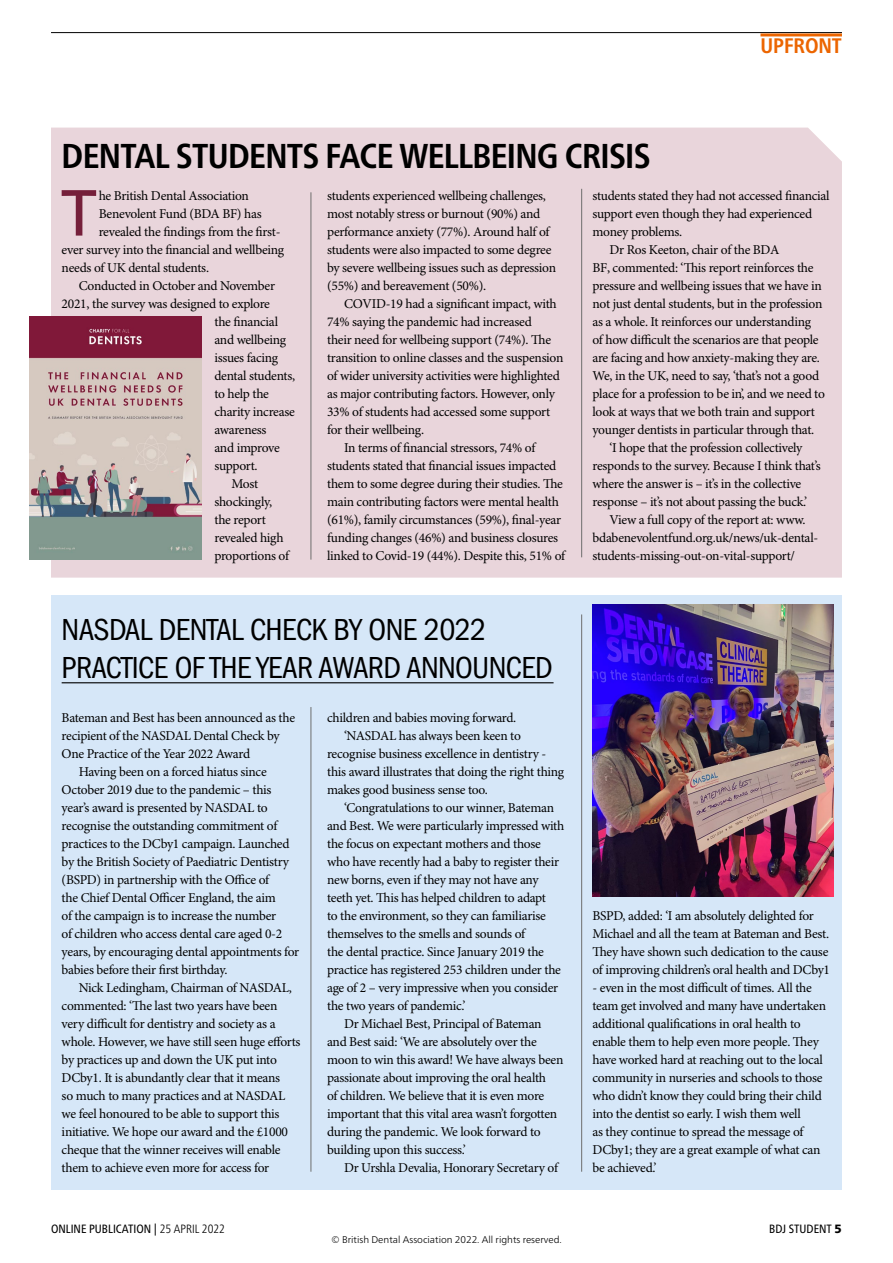
<style>
.page{position:relative;width:893px;height:1263px;background:#fff}
.page>*{position:absolute;margin:0;border:0;box-sizing:border-box;transform-origin:0 0}
.Para_body_drop_cap{font:65.1px "Frutiger Neue LT Pro";color:#751f3a}
.Title_upfront_headli{font:700 condensed 34.5px "Frutiger Neue LT Pro";letter-spacing:-.02em;color:#000}
.Title_Upfront_Headli{font:condensed 31.5px/37.8px "ITC Franklin Gothic Std";letter-spacing:-.02em;color:#000}
.NoXML_eyebrows{font:700 condensed 21px "Frutiger Neue LT Pro";letter-spacing:-.005em;color:#ec6500}
.Para_body{font:13.5px/18px "Minion Pro";letter-spacing:-.02em;color:#000}
.Para_body_drop_cap-2{font:13.5px "Minion Pro";letter-spacing:-.02em;color:#000}
.Para_body_1st{font:13.5px/18px "Minion Pro";letter-spacing:-.025em;color:#000}
.NoXML_footer{font:condensed 12px "Frutiger Neue LT Pro";color:#000}
.NoXML_Hidden_for_Onl{font:300 9.75px "Frutiger Neue LT Pro";color:#000}
.s1{font-weight:300}
.s2{font-weight:900;font-stretch:normal}
</style>
<div class="page">
<div style="left:51px;top:128px;width:791px;height:450px;background:#e9d5db"></div>
<div style="left:51px;top:596px;width:791px;height:594px;background:#d6e7f8"></div>
<hr style="left:62px;top:682px;width:492px;height:1px;background:#000">
<hr style="left:581px;top:614px;width:1px;height:558px;background:#6e6e6e">
<hr style="left:311px;top:707px;width:1px;height:465px;background:#6e6e6e">
<img style="left:30px;top:317px;width:172px;height:243px">
<img style="left:592px;top:604px;width:242px;height:292px">
<hr style="left:51px;top:32px;width:791px;height:1px;background:#000">
<hr style="left:760px;top:33px;width:82px;height:3px;background:#ec6500">
<hr style="left:581px;top:189px;width:1px;height:368px;background:#6e6e6e">
<hr style="left:311px;top:192px;width:1px;height:368px;background:#6e6e6e">
<p class="Title_upfront_headli" style="left:62px;top:136px;width:590px">DENTAL STUDENTS FACE WELLBEING CRISIS</p>
<p class="NoXML_eyebrows" style="left:761px;top:34px;width:83px">UPFRONT</p>
<p class="Para_body_drop_cap" style="left:61px;top:173px;width:38px">T</p>
<p class="Para_body_drop_cap-2" style="left:99px;top:187px;width:152px">he British Dental Association</p>
<p class="Para_body_drop_cap-2" style="left:99px;top:205px;width:164px">Benevolent Fund (BDA BF) has</p>
<p class="Para_body_drop_cap-2" style="left:99px;top:223px;width:183px">revealed the findings from the first-</p>
<p class="Para_body_drop_cap-2" style="left:62px;top:241px;width:224px">ever survey into the financial and wellbeing</p>
<p class="Para_body_drop_cap-2" style="left:62px;top:259px;width:149px">needs of UK dental students.</p>
<p class="Para_body" style="left:79px;top:277px;width:198px">Conducted in October and November</p>
<p class="Para_body" style="left:62px;top:295px;width:210px">2021, the survey was designed to explore</p>
<p class="Para_body" style="left:214px;top:313px;width:65px">the financial</p>
<p class="Para_body" style="left:214px;top:331px;width:73px">and wellbeing</p>
<p class="Para_body" style="left:214px;top:349px;width:65px">issues facing</p>
<p class="Para_body" style="left:214px;top:367px;width:82px">dental students,</p>
<p class="Para_body" style="left:214px;top:385px;width:56px">to help the</p>
<p class="Para_body" style="left:214px;top:403px;width:82px">charity increase</p>
<p class="Para_body" style="left:214px;top:421px;width:54px">awareness</p>
<p class="Para_body" style="left:214px;top:439px;width:67px">and improve</p>
<p class="Para_body" style="left:214px;top:457px;width:45px">support.</p>
<p class="Para_body" style="left:214px;top:475px;width:76px;text-indent:17px">Most shockingly, the report revealed high proportions of</p>
<p class="Para_body" style="left:327px;top:187px;width:231px">students experienced wellbeing challenges, most notably stress or burnout (90%) and performance anxiety (77%). Around half of students were also impacted to some degree by severe wellbeing issues such as depression (55%) and bereavement (50%).</p>
<p class="Para_body" style="left:327px;top:295px;width:238px;text-indent:17px">COVID-19 had a significant impact, with 74% saying the pandemic had increased<br>their need for wellbeing support (74%). The transition to online classes and the suspension of wider university activities were highlighted as major contributing factors. However, only 33% of students had accessed some support for their wellbeing.</p>
<p class="Para_body" style="left:327px;top:439px;width:240px;text-indent:17px">In terms of financial stressors, 74% of students stated that financial issues impacted them to some degree during their studies. The main contributing factors were mental health (61%), family circumstances (59%), final-year funding changes (46%) and business closures linked to Covid-19 (44%). Despite this, 51% of</p>
<p class="Title_Upfront_Headli" style="left:62px;top:611px;width:493px">NASDAL DENTAL CHECK BY ONE 2022<br>PRACTICE OF THE YEAR AWARD ANNOUNCED</p>
<p class="Para_body_1st" style="left:62px;top:709px;width:235px">Bateman and Best has been announced as the recipient of the NASDAL Dental Check by<br>One Practice of the Year 2022 Award</p>
<p class="Para_body" style="left:62px;top:763px;width:239px;text-indent:17px">Having been on a forced hiatus since October 2019 due to the pandemic – this year’s award is presented by NASDAL to recognise the outstanding commitment of practices to the DCby1 campaign. Launched by the British Society of Paediatric Dentistry (BSPD) in partnership with the Office of<br>the Chief Dental Officer England, the aim<br>of the campaign is to increase the number<br>of children who access dental care aged 0-2 years, by encouraging dental appointments for babies before their first birthday.</p>
<p class="Para_body" style="left:62px;top:979px;width:240px;text-indent:17px">Nick Ledingham, Chairman of NASDAL, commented: ‘The last two years have been very difficult for dentistry and society as a whole. However, we have still seen huge efforts by practices up and down the UK put into DCby1. It is abundantly clear that it means<br>so much to many practices and at NASDAL we feel honoured to be able to support this initiative. We hope our award and the £1000 cheque that the winner receives will enable them to achieve even more for access for</p>
<p class="Para_body" style="left:327px;top:709px;width:191px">children and babies moving forward.</p>
<p class="Para_body" style="left:327px;top:727px;width:239px;text-indent:17px">‘NASDAL has always been keen to recognise business excellence in dentistry - this award illustrates that doing the right thing makes good business sense too.</p>
<p class="Para_body" style="left:327px;top:799px;width:239px;text-indent:17px">‘Congratulations to our winner, Bateman and Best. We were particularly impressed with the focus on expectant mothers and those who have recently had a baby to register their new borns, even if they may not have any teeth yet. This has helped children to adapt<br>to the environment, so they can familiarise themselves to the smells and sounds of<br>the dental practice. Since January 2019 the practice has registered 253 children under the age of 2 – very impressive when you consider the two years of pandemic.’</p>
<p class="Para_body" style="left:327px;top:1015px;width:238px;text-indent:17px">Dr Michael Best, Principal of Bateman and Best said: ‘We are absolutely over the moon to win this award! We have always been passionate about improving the oral health<br>of children. We believe that it is even more important that this vital area wasn’t forgotten during the pandemic. We look forward to building upon this success.’</p>
<p class="Para_body" style="left:344px;top:1159px;width:215px">Dr Urshla Devalia, Honorary Secretary of</p>
<p class="Para_body" style="left:592px;top:187px;width:239px">students stated they had not accessed financial support even though they had experienced money problems.</p>
<p class="Para_body" style="left:592px;top:241px;width:234px;text-indent:17px">Dr Ros Keeton, chair of the BDA<br>BF, commented: ‘This report reinforces the pressure and wellbeing issues that we have in not just dental students, but in the profession as a whole. It reinforces our understanding<br>of how difficult the scenarios are that people are facing and how anxiety-making they are.<br>We, in the UK, need to say, ‘that’s not a good place for a profession to be in’, and we need to look at ways that we both train and support younger dentists in particular through that.</p>
<p class="Para_body" style="left:592px;top:439px;width:230px;text-indent:17px">‘I hope that the profession collectively responds to the survey. Because I think that’s where the answer is – it’s in the collective response – it’s not about passing the buck.’</p>
<p class="Para_body" style="left:592px;top:511px;width:227px;text-indent:17px">View a full copy of the report at: www. bdabenevolentfund.org.uk/news/uk-dental&shy;students-missing-out-on-vital-support/</p>
<p class="Para_body" style="left:592px;top:907px;width:239px">BSPD, added: ‘I am absolutely delighted for Michael and all the team at Bateman and Best.<br>They have shown such dedication to the cause of improving children’s oral health and DCby1</p>
<p class="Para_body" style="left:592px;top:979px;width:235px">- even in the most difficult of times. All the team get involved and many have undertaken additional qualifications in oral health to enable them to help even more people. They have worked hard at reaching out to the local community in nurseries and schools to those who didn’t know they could bring their child into the dentist so early. I wish them well<br>as they continue to spread the message of DCby1; they are a great example of what can be achieved.’</p>
<p class="NoXML_footer" style="left:51px;top:1221px;width:175px">ONLINE PUBLICATION | <span class="s1">25 APRIL 2022</span></p>
<p class="NoXML_footer" style="left:769px;top:1221px;width:74px">BDJ STUDENT <span class="s2">5</span></p>
<p class="NoXML_Hidden_for_Onl" style="left:331px;top:1234px;width:232px">© British Dental Association 2022. All rights reserved.</p>
</div>
